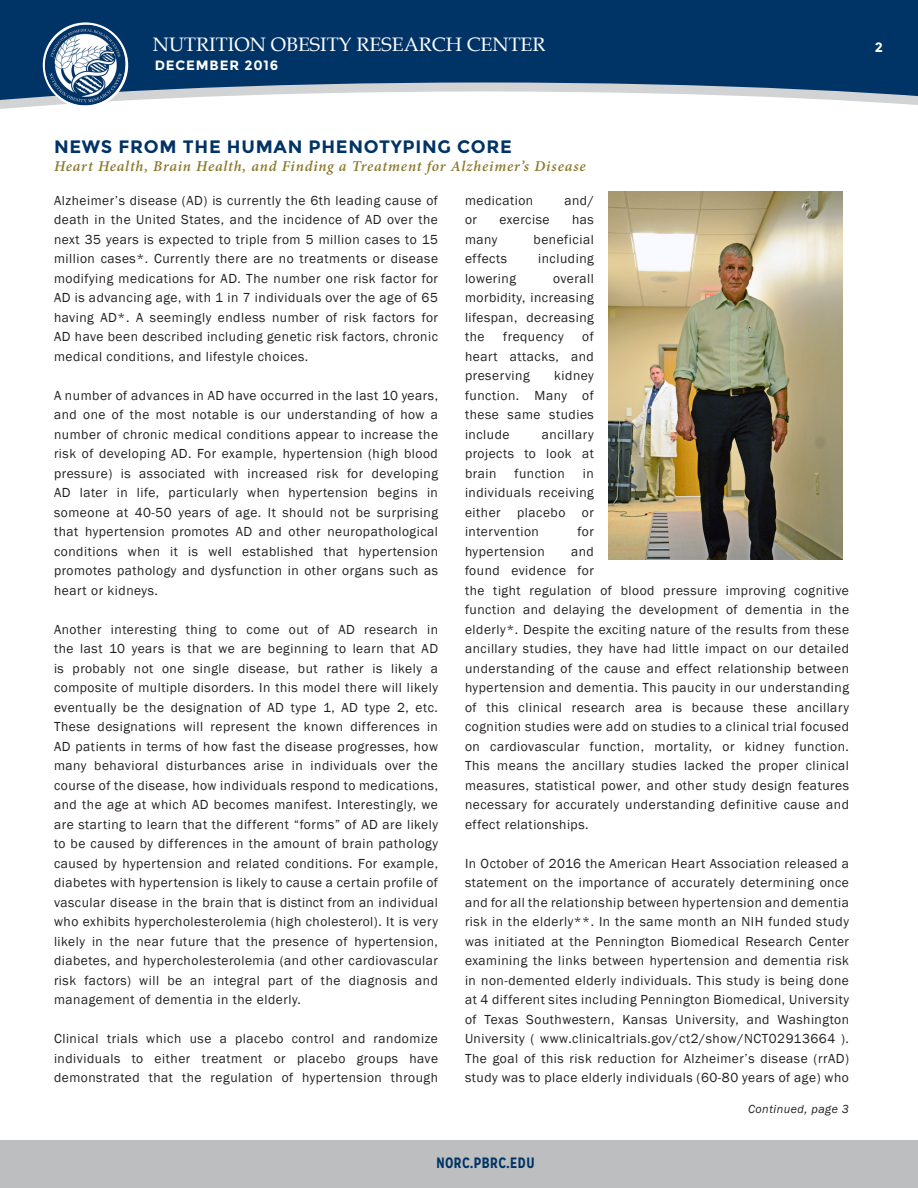
<style>
.page{position:relative;width:918px;height:1188px;background:#fff}
.page>*{position:absolute;margin:0;border:0;box-sizing:border-box;transform-origin:0 0}
.t1{font:19.5px "Book Antiqua";color:#fff}
.Paragraph_Style_1{font:700 18px "Montserrat";letter-spacing:.04em;color:#036}
.Paragraph_Style_1-2{font:italic 600 15px "Minion Pro";letter-spacing:.055em;color:#8b7b2d}
.t2{font:700 15px "Mission Gothic";color:#036}
.Paragraph_Style_1-3{font:13.5px/19.5px "Franklin Gothic";letter-spacing:.04em;color:#231f20;text-align:justify}
.t3{font:700 13.5px "Montserrat";letter-spacing:.06em;color:#fff}
.Paragraph_Style_1-4{font:italic 12px "Franklin Gothic";letter-spacing:.04em;color:#231f20}
</style>
<div class="page">
<svg style="left:0;top:0;width:918px;height:108px;background:#2d5780"></svg>
<img style="left:43px;top:23px;width:83px;height:83px">
<div style="left:0;top:1140px;width:918px;height:48px;background:#bcbec0"></div>
<img style="left:609px;top:191px;width:234px;height:369px">
<h1 class="t1" style="left:153px;top:31px;width:394px">NUTRITION OBESITY RESEARCH CENTER</h1>
<p class="t3" style="left:155px;top:57px;width:125px">DECEMBER 2016</p>
<p class="t3" style="left:875px;top:40px;width:10px">2</p>
<p class="Paragraph_Style_1" style="left:54px;top:136px;width:460px">NEWS FROM THE HUMAN PHENOTYPING CORE</p>
<p class="Paragraph_Style_1-2" style="left:54px;top:156px;width:533px">Heart Health, Brain Health, and Finding a Treatment for Alzheimer’s Disease</p>
<p class="Paragraph_Style_1-3" style="left:465px;top:191px;width:70px">medication</p>
<p class="Paragraph_Style_1-3" style="left:564px;top:191px;width:31px">and/</p>
<p class="Paragraph_Style_1-3" style="left:465px;top:210px;width:14px">or</p>
<p class="Paragraph_Style_1-3" style="left:500px;top:210px;width:52px">exercise</p>
<p class="Paragraph_Style_1-3" style="left:572px;top:210px;width:23px">has</p>
<p class="Paragraph_Style_1-3" style="left:465px;top:230px;width:34px">many</p>
<p class="Paragraph_Style_1-3" style="left:534px;top:230px;width:62px">beneficial</p>
<p class="Paragraph_Style_1-3" style="left:465px;top:249px;width:44px">effects</p>
<p class="Paragraph_Style_1-3" style="left:538px;top:249px;width:57px">including</p>
<p class="Paragraph_Style_1-3" style="left:465px;top:269px;width:53px">lowering</p>
<p class="Paragraph_Style_1-3" style="left:54px;top:191px;width:386px">Alzheimer’s disease (AD) is currently the 6th leading cause of death in the United States, and the incidence of AD over the next 35 years is expected to triple from 5 million cases to 15 million cases*. Currently there are no treatments or disease modifying medications for AD. The number one risk factor for AD is advancing age, with 1 in 7 individuals over the age of 65 having AD*. A seemingly endless number of risk factors for AD have been described including genetic risk factors, chronic medical conditions, and lifestyle choices.</p>
<p class="Paragraph_Style_1-3" style="left:54px;top:386px;width:386px">A number of advances in AD have occurred in the last 10 years, and one of the most notable is our understanding of how a number of chronic medical conditions appear to increase the risk of developing AD. For example, hypertension (high blood pressure) is associated with increased risk for developing AD later in life, particularly when hypertension begins in someone at 40-50 years of age. It should not be surprising that hypertension promotes AD and other neuropathological conditions when it is well established that hypertension promotes pathology and dysfunction in other organs such as heart or kidneys.</p>
<p class="Paragraph_Style_1-3" style="left:54px;top:620px;width:386px">Another interesting thing to come out of AD research in the last 10 years is that we are beginning to learn that AD is probably not one single disease, but rather is likely a composite of multiple disorders. In this model there will likely eventually be the designation of AD type 1, AD type 2, etc.<br>These designations will represent the known differences in AD patients in terms of how fast the disease progresses, how many behavioral disturbances arise in individuals over the course of the disease, how individuals respond to medications, and the age at which AD becomes manifest. Interestingly, we are starting to learn that the different “forms” of AD are likely to be caused by differences in the amount of brain pathology caused by hypertension and related conditions. For example, diabetes with hypertension is likely to cause a certain profile of vascular disease in the brain that is distinct from an individual who exhibits hypercholesterolemia (high cholesterol). It is very likely in the near future that the presence of hypertension, diabetes, and hypercholesterolemia (and other cardiovascular risk factors) will be an integral part of the diagnosis and management of dementia in the elderly.</p>
<p class="Paragraph_Style_1-3" style="left:54px;top:1029px;width:386px">Clinical trials which use a placebo control and randomize individuals to either treatment or placebo groups have demonstrated that the regulation of hypertension through</p>
<p class="Paragraph_Style_1-3" style="left:465px;top:269px;width:130px;text-indent:88px">overall morbidity, increasing lifespan, decreasing the</p>
<p class="Paragraph_Style_1-3" style="left:465px;top:327px;width:130px;text-indent:117px">of heart attacks, and preserving</p>
<p class="Paragraph_Style_1-3" style="left:503px;top:327px;width:62px">frequency</p>
<p class="Paragraph_Style_1-3" style="left:465px;top:366px;width:130px;text-indent:89px">kidney function. Many of these same studies include</p>
<p class="Paragraph_Style_1-3" style="left:465px;top:425px;width:130px;text-indent:77px">ancillary projects to look at brain</p>
<p class="Paragraph_Style_1-3" style="left:515px;top:464px;width:52px">function</p>
<p class="Paragraph_Style_1-3" style="left:465px;top:464px;width:130px;text-indent:118px">in individuals receiving either placebo or intervention</p>
<p class="Paragraph_Style_1-3" style="left:578px;top:522px;width:18px">for</p>
<p class="Paragraph_Style_1-3" style="left:465px;top:542px;width:386px;text-align:left;text-indent:106px">and<br>found evidence for<br>the tight regulation of blood pressure improving cognitive function and delaying the development of dementia in the elderly*. Despite the exciting nature of the results from these ancillary studies, they have had little impact on our detailed understanding of the cause and effect relationship between hypertension and dementia. This paucity in our understanding of this clinical research area is because these ancillary cognition studies were add on studies to a clinical trial focused on cardiovascular function, mortality, or kidney function.<br>This means the ancillary studies lacked the proper clinical measures, statistical power, and other study design features necessary for accurately understanding definitive cause and effect relationships.</p>
<p class="Paragraph_Style_1-3" style="left:465px;top:854px;width:386px">In October of 2016 the American Heart Association released a statement on the importance of accurately determining once and for all the relationship between hypertension and dementia risk in the elderly**. In the same month an NIH funded study was initiated at the Pennington Biomedical Research Center examining the links between hypertension and dementia risk in non-demented elderly individuals. This study is being done at 4 different sites including Pennington Biomedical, University of Texas Southwestern, Kansas University, and Washington University ( www.clinicaltrials.gov/ct2/show/NCT02913664 ).<br>The goal of this risk reduction for Alzheimer’s disease (rrAD) study was to place elderly individuals (60-80 years of age) who</p>
<p class="Paragraph_Style_1-4" style="left:748px;top:1101px;width:102px">Continued, page 3</p>
<p class="Paragraph_Style_1-3" style="left:465px;top:542px;width:81px">hypertension</p>
<p class="t2" style="left:436px;top:1154px;width:100px">NORC.PBRC.EDU</p>
</div>
